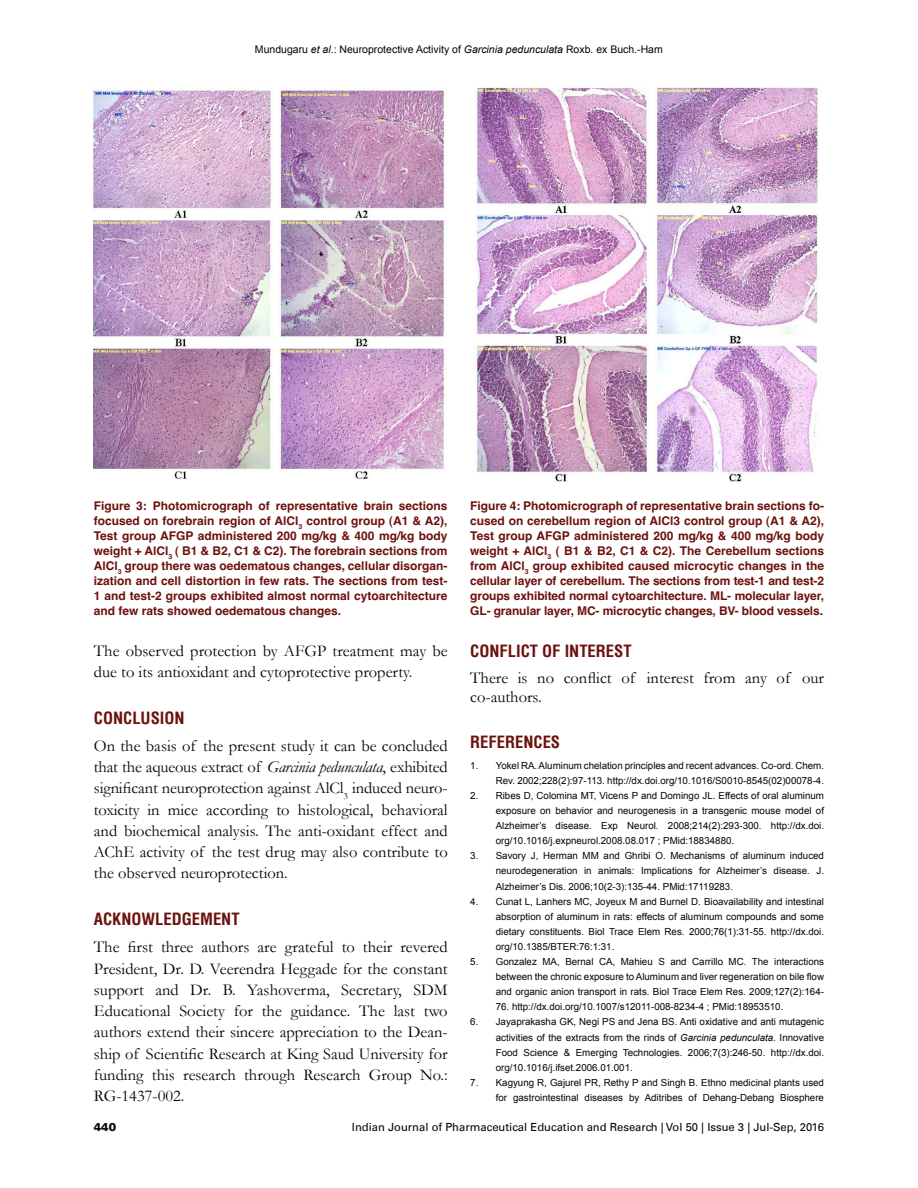
<style>
.page{position:relative;width:918px;height:1188px;background:#fff}
.page>*{position:absolute;margin:0;border:0;box-sizing:border-box;transform-origin:0 0}
.Body_Text{font:16.5px/21.3px "Garamond";color:#050406}
.t1{font:700 condensed 16.5px "Helvetica";color:#6c120e}
.Fig_caption{font:700 12px/15px "Helvetica";letter-spacing:-.005em;color:#6c120e;text-align:justify}
.t2{font:11.25px "Univers LT";color:#050406}
.t3{font:900 11.25px "Univers LT";color:#050406}
.t4{font:10.5px "Arial";color:#050406}
.t5{font:9.75px/15.1px "Arial";color:#050406;text-align:justify}
.s1{font-style:italic}
</style>
<div class="page">
<img style="left:94px;top:87px;width:352px;height:392px">
<img style="left:475px;top:87px;width:344px;height:395px">
<p class="t4" style="left:255px;top:42px;width:409px">Mundugaru <span class="s1">et al</span>.: Neuroprotective Activity of <span class="s1">Garcinia pedunculata</span> Roxb. ex Buch.-Ham</p>
<p class="Fig_caption" style="left:94px;top:497px;width:355px">Figure 3: Photomicrograph of representative brain sections focused on forebrain region of AlCl<sub>3</sub> control group (A1 &amp; A2), Test group AFGP administered 200 mg/kg &amp; 400 mg/kg body weight + AlCl<sub>3</sub> ( B1 &amp; B2, C1 &amp; C2). The forebrain sections from AlCl<sub>3</sub> group there was oedematous changes, cellular disorgan&shy;ization and cell distortion in few rats. The sections from test-1 and test-2 groups exhibited almost normal cytoarchitecture and few rats showed oedematous changes.</p>
<p class="Fig_caption" style="left:470px;top:497px;width:355px">Figure 4: Photomicrograph of representative brain sections fo&shy;cused on cerebellum region of AlCl3 control group (A1 &amp; A2), Test group AFGP administered 200 mg/kg &amp; 400 mg/kg body weight + AlCl<sub>3</sub> ( B1 &amp; B2, C1 &amp; C2). The Cerebellum sections from AlCl<sub>3</sub> group exhibited caused microcytic changes in the cellular layer of cerebellum. The sections from test-1 and test-2 groups exhibited normal cytoarchitecture. ML- molecular layer, GL- granular layer, MC- microcytic changes, BV- blood vessels.</p>
<p class="Body_Text" style="left:94px;top:639px;width:355px">The observed protection by AFGP treatment may be due to its antioxidant and cytoprotective property.</p>
<h1 class="t1" style="left:94px;top:707px;width:92px">CONCLUSION</h1>
<p class="Body_Text" style="left:94px;top:735px;width:355px;text-align:justify">On the basis of the present study it can be concluded that the aqueous extract of <span class="s1">Garcinia pedunculata</span>, exhibited significant neuroprotection against AlCl<sub>3</sub> induced neuro&shy;toxicity in mice according to histological, behavioral and biochemical analysis. The anti-oxidant effect and AChE activity of the test drug may also contribute to the observed neuroprotection.</p>
<h1 class="t1" style="left:94px;top:908px;width:147px">ACKNOWLEDGEMENT</h1>
<p class="Body_Text" style="left:94px;top:936px;width:355px;text-align:justify">The first three authors are grateful to their revered President, Dr. D. Veerendra Heggade for the constant support and Dr. B. Yashoverma, Secretary, SDM Educational Society for the guidance. The last two authors extend their sincere appreciation to the Dean&shy;ship of Scientific Research at King Saud University for funding this research through Research Group No.:<br>RG-1437-002.</p>
<h1 class="t1" style="left:470px;top:640px;width:163px">CONFLICT OF INTEREST</h1>
<p class="Body_Text" style="left:470px;top:667px;width:355px;line-height:19.6px">There is no conflict of interest from any of our co-authors.</p>
<h1 class="t1" style="left:470px;top:731px;width:91px">REFERENCES</h1>
<p class="t5" style="left:470px;top:758px;width:355px;text-align:right">1. Yokel RA. Aluminum chelation principles and recent advances. Co-ord. Chem.<br>Rev. 2002;228(2):97-113. http://dx.doi.org/10.1016/S0010-8545(02)00078-4.</p>
<p class="t5" style="left:496px;top:788px;width:330px;text-indent:-26px">2. Ribes D, Colomina MT, Vicens P and Domingo JL. Effects of oral aluminum exposure on behavior and neurogenesis in a transgenic mouse model of Alzheimer’s disease. Exp Neurol. 2008;214(2):293-300. http://dx.doi. org/10.1016/j.expneurol.2008.08.017 ; PMid:18834880.</p>
<p class="t5" style="left:496px;top:848px;width:330px;text-indent:-26px">3. Savory J, Herman MM and Ghribi O. Mechanisms of aluminum induced neurodegeneration in animals: Implications for Alzheimer’s disease. J.<br>Alzheimer’s Dis. 2006;10(2-3):135-44. PMid:17119283.</p>
<p class="t5" style="left:496px;top:894px;width:330px;text-indent:-26px">4. Cunat L, Lanhers MC, Joyeux M and Burnel D. Bioavailability and intestinal absorption of aluminum in rats: effects of aluminum compounds and some dietary constituents. Biol Trace Elem Res. 2000;76(1):31-55. http://dx.doi. org/10.1385/BTER:76:1:31.</p>
<p class="t5" style="left:496px;top:954px;width:330px;text-indent:-26px">5. Gonzalez MA, Bernal CA, Mahieu S and Carrillo MC. The interactions between the chronic exposure to Aluminum and liver regeneration on bile flow and organic anion transport in rats. Biol Trace Elem Res. 2009;127(2):164-</p>
<p class="t5" style="left:496px;top:999px;width:289px">76. http://dx.doi.org/10.1007/s12011-008-8234-4 ; PMid:18953510.</p>
<p class="t5" style="left:496px;top:1015px;width:330px;text-indent:-26px">6. Jayaprakasha GK, Negi PS and Jena BS. Anti oxidative and anti mutagenic activities of the extracts from the rinds of <span class="s1">Garcinia pedunculata</span>. Innovative Food Science &amp; Emerging Technologies. 2006;7(3):246-50. http://dx.doi. org/10.1016/j.ifset.2006.01.001.</p>
<p class="t5" style="left:470px;top:1075px;width:355px;text-align:right">7. Kagyung R, Gajurel PR, Rethy P and Singh B. Ethno medicinal plants used for gastrointestinal diseases by Aditribes of Dehang-Debang Biosphere</p>
<p class="t3" style="left:94px;top:1120px;width:24px">440</p>
<p class="t2" style="left:352px;top:1120px;width:474px">Indian Journal of Pharmaceutical Education and Research | Vol 50 | Issue 3 | Jul-Sep, 2016</p>
</div>
